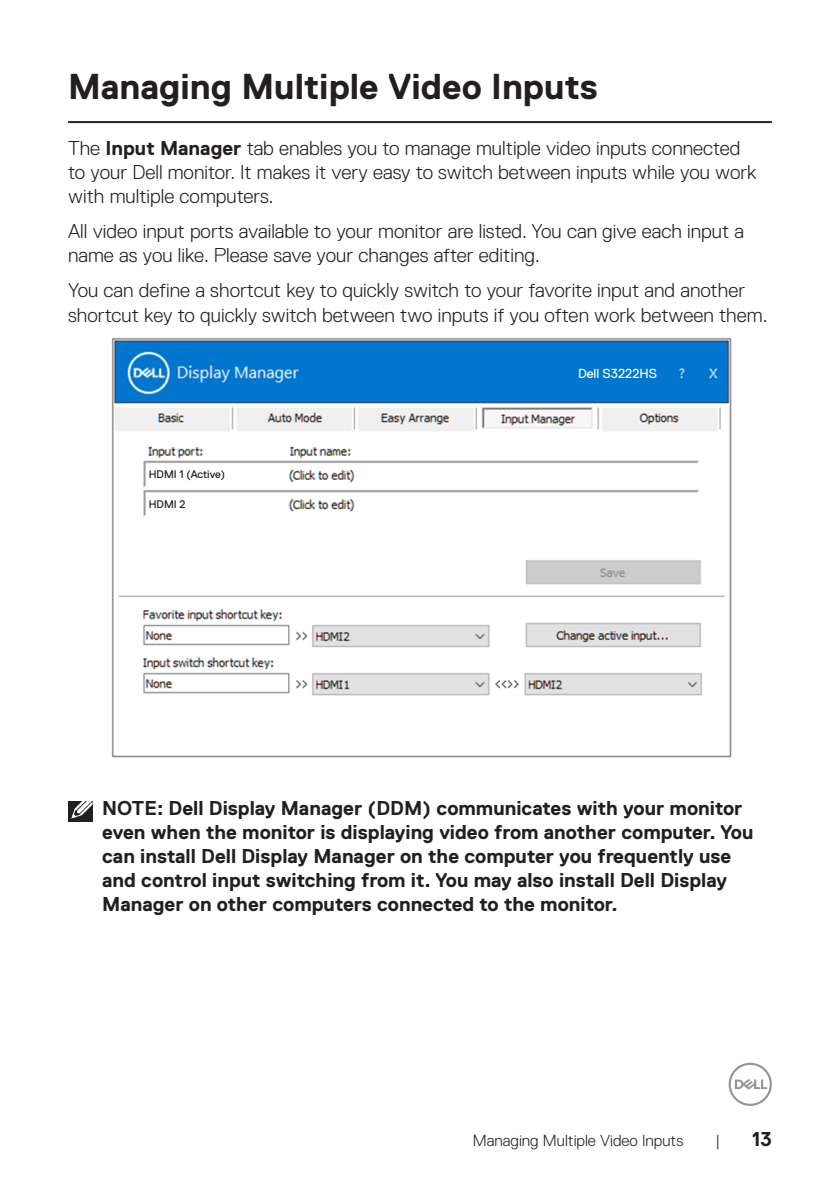
<style>
.page{position:relative;width:840px;height:1191px;background:#fff}
.page>*{position:absolute;margin:0;border:0;box-sizing:border-box;transform-origin:0 0}
.Head_1{font:700 36px "Dell Replica";color:#231f20}
.Paragraph{font:300 20px/24px "Dell Replica";color:#231f20}
.Note{font:700 20px/24px "Dell Replica";color:#231f20}
.t1{font:300 16px "Dell Replica";color:#231f20}
.t2{font:13px "Dell Replica";color:#fff}
.t3{font:11px "Dell Replica";color:#231815}
.t4{font:300 11px "Dell Replica";color:#231815}
.s1{font-weight:700}
</style>
<div class="page">
<svg style="left:728px;top:1062px;width:43px;height:44px"></svg>
<hr style="left:68px;top:121px;width:703px;height:2px;background:#231f20">
<img style="left:111px;top:338px;width:620px;height:420px">
<div style="left:567px;top:364px;width:99px;height:21px;background:#0076ce"></div>
<div style="left:140px;top:518px;width:561px;height:33px;background:#fff"></div>
<div style="left:147px;top:498px;width:86px;height:13px;background:#fff"></div>
<div style="left:147px;top:468px;width:40px;height:13px;background:#fff"></div>
<div style="left:68px;top:801px;width:24px;height:21px;background:#231f20"></div>
<svg style="left:71px;top:801px;width:22px;height:18px"></svg>
<p class="Head_1" style="left:68px;top:66px;width:531px">Managing Multiple Video Inputs</p>
<p class="Paragraph" style="left:68px;top:136px;width:689px">The <span class="s1">Input Manager</span> tab enables you to manage multiple video inputs connected to your Dell monitor. It makes it very easy to switch between inputs while you work with multiple computers.</p>
<p class="Paragraph" style="left:68px;top:219px;width:677px">All video input ports available to your monitor are listed. You can give each input a name as you like. Please save your changes after editing.</p>
<p class="Paragraph" style="left:68px;top:279px;width:700px">You can define a shortcut key to quickly switch to your favorite input and another shortcut key to quickly switch between two inputs if you often work between them.</p>
<p class="t3" style="left:149px;top:468px;width:78px">HDMI 1 (Active)</p>
<p class="t4" style="left:149px;top:470px;width:23px">VGA</p>
<p class="t3" style="left:149px;top:498px;width:38px">HDMI 2</p>
<p class="t2" style="left:577px;top:366px;width:81px">Dell S3222HS</p>
<p class="Note" style="left:102px;top:796px;width:652px">NOTE: Dell Display Manager (DDM) communicates with your monitor even when the monitor is displaying video from another computer. You can install Dell Display Manager on the computer you frequently use and control input switching from it. You may also install Dell Display Manager on other computers connected to the monitor.</p>
<p class="t1" style="left:472px;top:1131px;width:212px">Managing Multiple Video Inputs</p>
<p class="t1" style="left:715px;top:1131px;width:6px">|</p>
<p class="Note" style="left:751px;top:1126px;width:21px">13</p>
</div>
